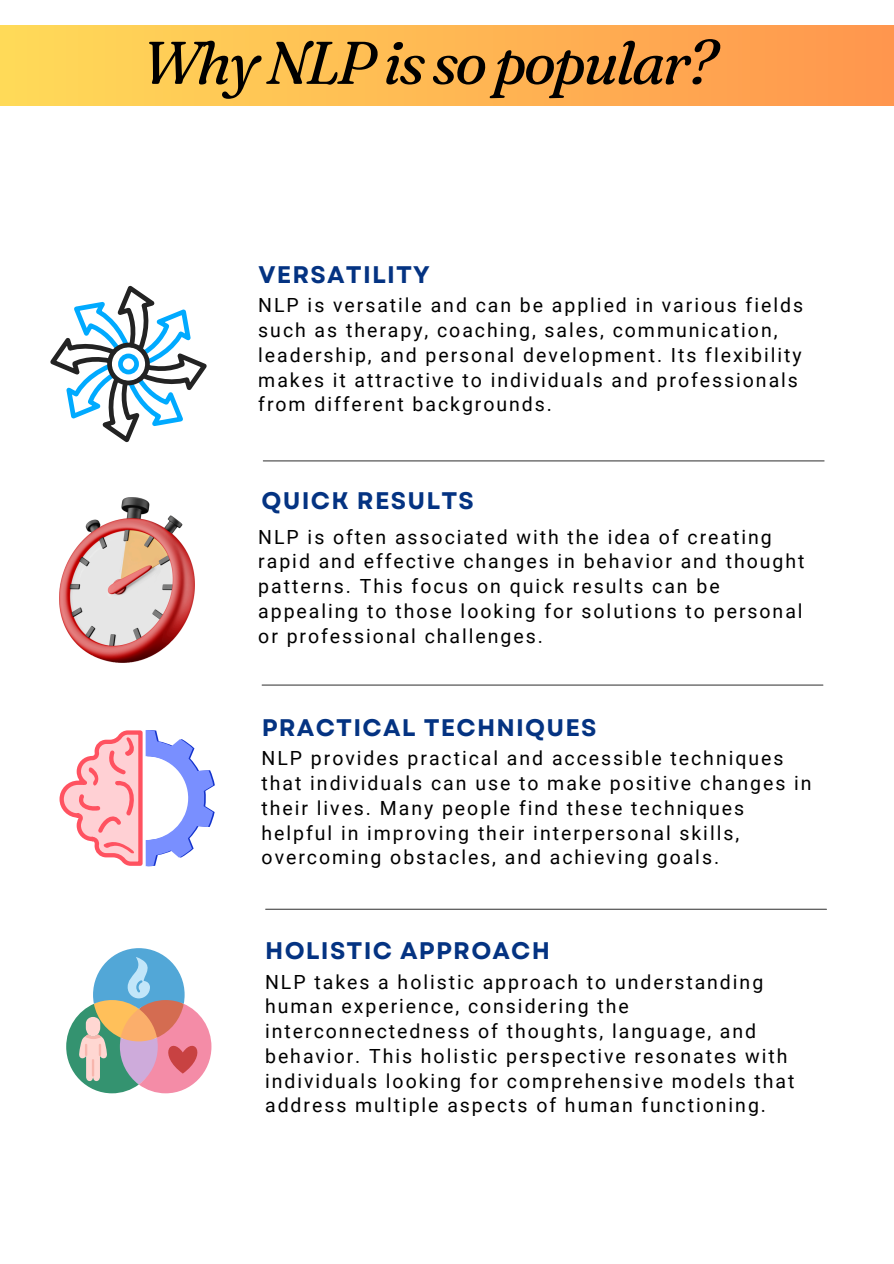
<style>
.page{position:relative;width:894px;height:1264px;background:#fff}
.page>*{position:absolute;margin:0;border:0;box-sizing:border-box;transform-origin:0 0}
.t1{font:italic 60.15px "Fraunces 9 pt";letter-spacing:-.045em;color:#000}
.t2{font:700 24px "Garet";letter-spacing:.05em;color:#043382}
.t3{font:19.5px/24.8px "Roboto";letter-spacing:.1em;color:#000}
</style>
<div class="page">
<hr style="left:265px;top:908px;width:561px;height:1px;background:#444">
<hr style="left:262px;top:684px;width:560px;height:1px;background:#444">
<hr style="left:263px;top:460px;width:560px;height:1px;background:#444">
<svg style="left:50px;top:286px;width:157px;height:156px"></svg>
<div style="left:107px;top:343px;width:43px;height:42px;border:5px solid #232323;border-radius:50%"></div>
<div style="left:118px;top:353px;width:21px;height:21px;border:5px solid #0af;border-radius:50%"></div>
<img style="left:59px;top:498px;width:135px;height:164px">
<svg style="left:59px;top:730px;width:156px;height:136px"></svg>
<svg style="left:66px;top:948px;width:145px;height:145px"></svg>
<div style="left:0;top:26px;width:893px;height:79px;background:linear-gradient(to right,#ffdb58,#ff964e)"></div>
<h2 class="t1" style="left:142px;top:25px;width:576px">Why NLP is so popular?</h2>
<p class="t2" style="left:258px;top:257px;width:173px">VERSATILITY</p>
<p class="t3" style="left:258px;top:293px;width:546px">NLP is versatile and can be applied in various fields such as therapy, coaching, sales, communication, leadership, and personal development. Its flexibility makes it attractive to individuals and professionals from different backgrounds.</p>
<p class="t2" style="left:261px;top:483px;width:214px">QUICK RESULTS</p>
<p class="t3" style="left:258px;top:524px;width:547px">NLP is often associated with the idea of creating rapid and effective changes in behavior and thought patterns. This focus on quick results can be appealing to those looking for solutions to personal or professional challenges.</p>
<p class="t2" style="left:262px;top:709px;width:336px">PRACTICAL TECHNIQUES</p>
<h2 class="t3" style="left:261px;top:746px;width:551px">NLP provides practical and accessible techniques that individuals can use to make positive changes in their lives. Many people find these techniques helpful in improving their interpersonal skills, overcoming obstacles, and achieving goals.</h2>
<p class="t2" style="left:265px;top:933px;width:286px">HOLISTIC APPROACH</p>
<h2 class="t3" style="left:265px;top:969px;width:531px">NLP takes a holistic approach to understanding human experience, considering the interconnectedness of thoughts, language, and behavior. This holistic perspective resonates with individuals looking for comprehensive models that address multiple aspects of human functioning.</h2>
</div>
